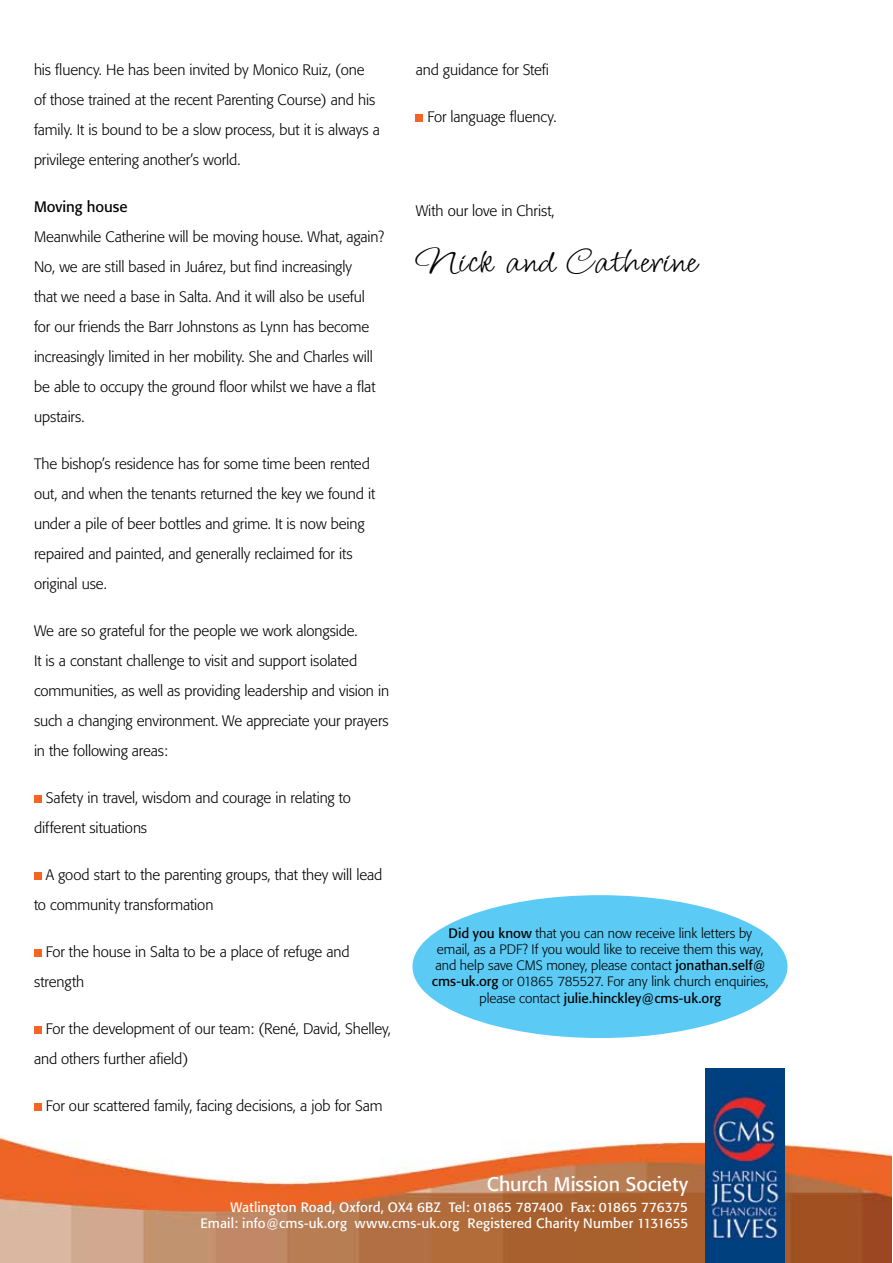
<style>
.page{position:relative;width:893px;height:1263px;background:#fff}
.page>*{position:absolute;margin:0;border:0;box-sizing:border-box;transform-origin:0 0}
.t1{font:33px "Licorice ROB";letter-spacing:.01em;color:#000;scale:1.5 1}
.t2{font:19.5px "Formata";color:#fff}
.t3{font:300 15px/30px "Formata";letter-spacing:-.01em;color:#000}
.t4{font:15px "Formata";letter-spacing:-.005em;color:#000}
.t5{font:300 13.5px/16.2px "Formata";letter-spacing:-.005em;color:#000;text-align:center}
.t6{font:13.5px/16.2px "Formata";letter-spacing:.01em;color:#fff;text-align:right}
.s1{font-weight:400}
</style>
<div class="page">
<img style="left:0;top:1136px;width:891px;height:127px">
<div style="left:34px;top:795px;width:8px;height:8px;background:#f26523"></div>
<div style="left:34px;top:872px;width:8px;height:8px;background:#f26523"></div>
<div style="left:34px;top:949px;width:8px;height:8px;background:#f26523"></div>
<div style="left:34px;top:1026px;width:8px;height:8px;background:#f26523"></div>
<div style="left:34px;top:1103px;width:8px;height:8px;background:#f26523"></div>
<div style="left:416px;top:114px;width:7px;height:8px;background:#f26523"></div>
<img style="left:705px;top:1069px;width:79px;height:194px">
<div style="left:412px;top:895px;width:375px;height:143px;background:#5bcbf5;border-radius:50%"></div>
<p class="t3" style="left:34px;top:55px;width:347px">his fluency. He has been invited by Monico Ruiz, (one of those trained at the recent Parenting Course) and his family. It is bound to be a slow process, but it is always a privilege entering another’s world.</p>
<p class="t4" style="left:34px;top:198px;width:95px">Moving house</p>
<p class="t3" style="left:34px;top:222px;width:352px">Meanwhile Catherine will be moving house. What, again?<br>No, we are still based in Juárez, but find increasingly<br>that we need a base in Salta. And it will also be useful for our friends the Barr Johnstons as Lynn has become increasingly limited in her mobility. She and Charles will be able to occupy the ground floor whilst we have a flat upstairs.</p>
<p class="t3" style="left:34px;top:449px;width:343px">The bishop’s residence has for some time been rented out, and when the tenants returned the key we found it under a pile of beer bottles and grime. It is now being repaired and painted, and generally reclaimed for its original use.</p>
<p class="t3" style="left:34px;top:616px;width:357px">We are so grateful for the people we work alongside.<br>It is a constant challenge to visit and support isolated communities, as well as providing leadership and vision in such a changing environment. We appreciate your prayers in the following areas:</p>
<p class="t3" style="left:34px;top:783px;width:318px;text-indent:12px">Safety in travel, wisdom and courage in relating to different situations</p>
<p class="t3" style="left:34px;top:860px;width:350px;text-indent:12px">A good start to the parenting groups, that they will lead to community transformation</p>
<p class="t3" style="left:34px;top:937px;width:317px;text-indent:12px">For the house in Salta to be a place of refuge and strength</p>
<p class="t3" style="left:34px;top:1014px;width:358px;text-indent:12px">For the development of our team: (René, David, Shelley, and others further afield)</p>
<p class="t3" style="left:46px;top:1091px;width:338px">For our scattered family, facing decisions, a job for Sam</p>
<p class="t3" style="left:416px;top:55px;width:135px">and guidance for Stefi</p>
<p class="t3" style="left:427px;top:102px;width:131px">For language fluency.</p>
<p class="t3" style="left:416px;top:196px;width:141px">With our love in Christ,</p>
<h1 class="t1" style="left:416px;top:241px;width:189px">Nick and Catherine</h1>
<p class="t5" style="left:432px;top:925px;width:338px"><span class="s1">Did you know</span> that you can now receive link letters by email, as a PDF? If you would like to receive them this way, and help save CMS money, please contact <span class="s1">jonathan.self@ cms-uk.org</span> or 01865 785527. For any link church enquiries, please contact <span class="s1">julie.hinckley@cms-uk.org</span></p>
<h2 class="t2" style="left:487px;top:1172px;width:203px">Church Mission Society</h2>
<p class="t6" style="left:201px;top:1199px;width:489px">Watlington Road, Oxford, OX4 6BZ Tel: 01865 787400 Fax: 01865 776375<br>Email: info@cms-uk.org www.cms-uk.org Registered Charity Number 1131655</p>
</div>
